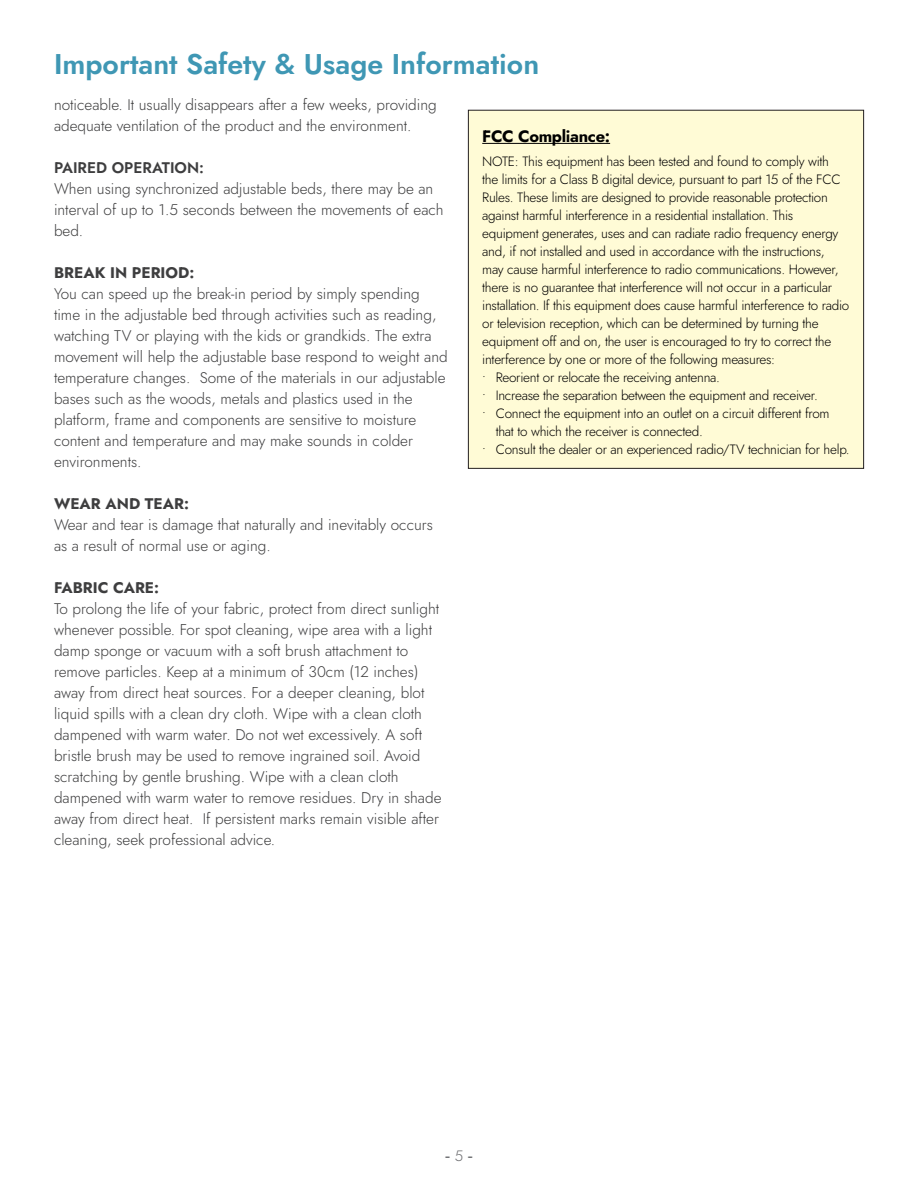
<style>
.page{position:relative;width:918px;height:1188px;background:#fff}
.page>*{position:absolute;margin:0;border:0;box-sizing:border-box;transform-origin:0 0}
.t1{font:600 28.5px "Jost";color:#3f97b4}
.t2{font:700 16.5px "Jost";letter-spacing:-.02em;color:#000}
.t3{font:300 15.3px/21px "Jost";color:#3e3e3f}
.t4{font:700 15.3px "Jost";color:#3e3e3f}
.t5{font:600 15.3px "Jost";color:#3e3e3f}
.t6{font:15px "Arial";color:#6c6d70}
.Body{font:300 13.5px/18px "Jost";letter-spacing:-.02em;color:#000}
.s1{font-family:"Jost";font-weight:300}
</style>
<div class="page">
<div style="left:468px;top:110px;width:396px;height:358px;background:#fffbd6"></div>
<hr style="left:482px;top:143px;width:128px;height:1px;background:#000">
<div style="left:468px;top:110px;width:396px;height:359px;border:1px solid #231f20"></div>
<p class="t1" style="left:54px;top:45px;width:487px">Important Safety &amp; Usage Information</p>
<p class="t3" style="left:54px;top:95px;width:384px">noticeable. It usually disappears after a few weeks, providing adequate ventilation of the product and the environment.</p>
<p class="t5" style="left:54px;top:158px;width:151px">PAIRED OPERATION:</p>
<p class="t3" style="left:54px;top:179px;width:391px">When using synchronized adjustable beds, there may be an interval of up to 1.5 seconds between the movements of each bed.</p>
<p class="t4" style="left:54px;top:263px;width:142px">BREAK IN PERIOD:</p>
<p class="t3" style="left:54px;top:284px;width:395px">You can speed up the break-in period by simply spending time in the adjustable bed through activities such as reading, watching TV or playing with the kids or grandkids. The extra movement will help the adjustable base respond to weight and temperature changes. Some of the materials in our adjustable bases such as the woods, metals and plastics used in the platform, frame and components are sensitive to moisture content and temperature and may make sounds in colder environments.</p>
<p class="t4" style="left:54px;top:494px;width:136px">WEAR AND TEAR:</p>
<p class="t3" style="left:54px;top:515px;width:381px">Wear and tear is damage that naturally and inevitably occurs as a result of normal use or aging.</p>
<p class="t4" style="left:54px;top:578px;width:107px">FABRIC CARE:</p>
<p class="t3" style="left:54px;top:599px;width:389px">To prolong the life of your fabric, protect from direct sunlight whenever possible. For spot cleaning, wipe area with a light damp sponge or vacuum with a soft brush attachment to remove particles. Keep at a minimum of 30cm (12 inches) away from direct heat sources. For a deeper cleaning, blot liquid spills with a clean dry cloth. Wipe with a clean cloth dampened with warm water. Do not wet excessively. A soft bristle brush may be used to remove ingrained soil. Avoid scratching by gentle brushing. Wipe with a clean cloth dampened with warm water to remove residues. Dry in shade away from direct heat. If persistent marks remain visible after cleaning, seek professional advice.</p>
<p class="t2" style="left:482px;top:125px;width:129px">FCC Compliance:</p>
<p class="Body" style="left:482px;top:153px;width:369px">NOTE: This equipment has been tested and found to comply with<br>the limits for a Class B digital device, pursuant to part 15 of the FCC Rules. These limits are designed to provide reasonable protection against harmful interference in a residential installation. This equipment generates, uses and can radiate radio frequency energy and, if not installed and used in accordance with the instructions, may cause harmful interference to radio communications. However, there is no guarantee that interference will not occur in a particular installation. If this equipment does cause harmful interference to radio or television reception, which can be determined by turning the equipment off and on, the user is encouraged to try to correct the interference by one or more of the following measures:</p>
<p class="Body" style="left:482px;top:369px;width:239px">• Reorient or relocate the receiving antenna.</p>
<p class="Body" style="left:482px;top:387px;width:337px">• Increase the separation between the equipment and receiver.</p>
<p class="Body" style="left:496px;top:405px;width:335px;text-indent:-14px">• Connect the equipment into an outlet on a circuit different from that to which the receiver is connected.</p>
<p class="Body" style="left:482px;top:441px;width:369px">• Consult the dealer or an experienced radio/TV technician for help.</p>
<p class="t6" style="left:445px;top:1145px;width:29px">- <span class="s1">5</span> -</p>
</div>
